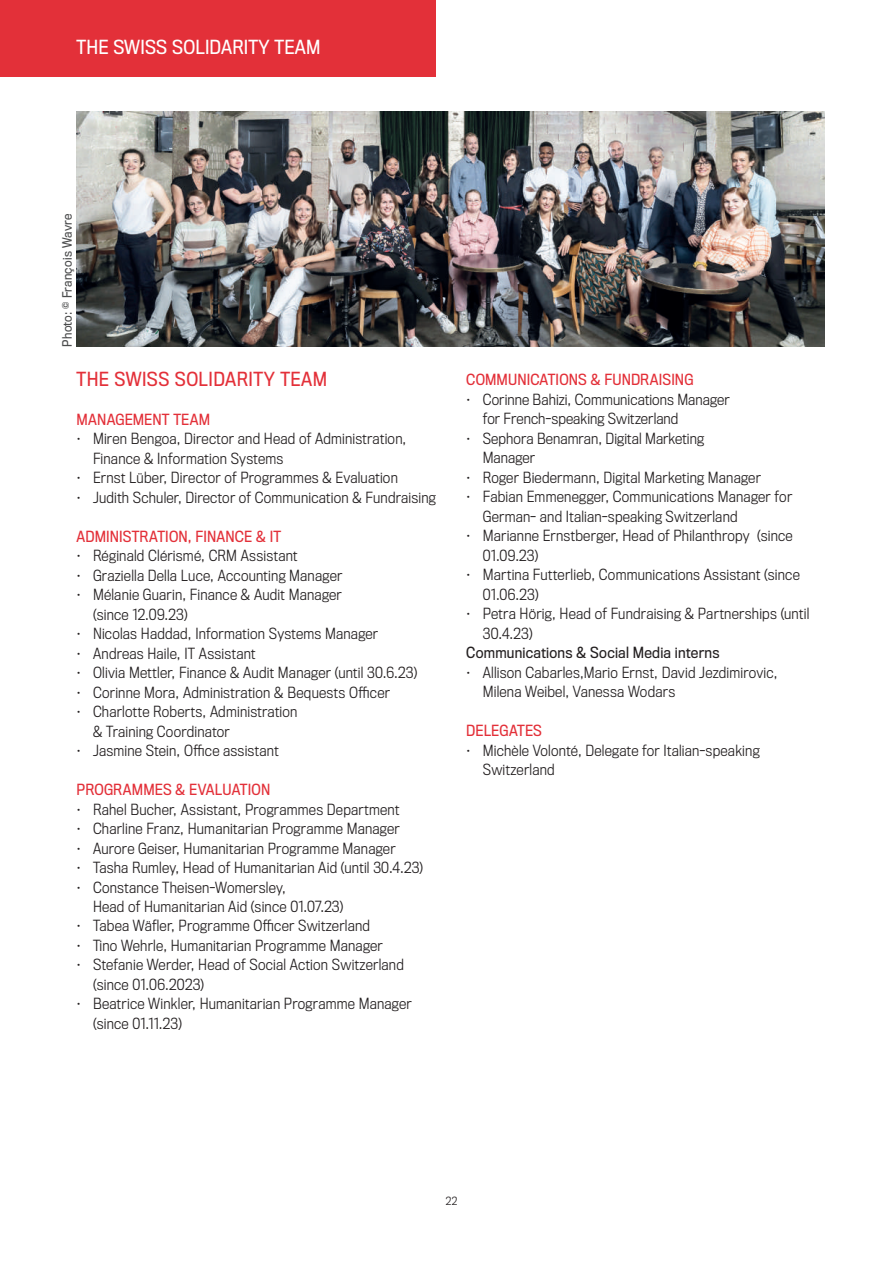
<style>
.page{position:relative;width:893px;height:1263px;background:#fff}
.page>*{position:absolute;margin:0;border:0;box-sizing:border-box;transform-origin:0 0}
.t1{font:18px "Titling Gothic FB Narrow";letter-spacing:.01em;color:#fff}
.t2{font:18px "Titling Gothic FB Narrow";letter-spacing:.025em;color:#e33039}
.t3{font:300 14.25px/19.5px "Titling Gothic FB Narrow";letter-spacing:.015em;color:#231f20}
.t4{font:14.25px "Titling Gothic FB Narrow";letter-spacing:.01em;color:#e33039}
.t5{font:14.25px "Titling Gothic FB Narrow";letter-spacing:.02em;color:#231f20}
.t6{font:12px "Titling Gothic FB Narrow";letter-spacing:.02em;color:#4b4c4d}
.t7{font:300 10.5px "Titling Gothic FB Narrow";color:#231f20}
</style>
<div class="page">
<div style="left:0;top:0;width:436px;height:77px;background:#e33039"></div>
<img style="left:77px;top:112px;width:748px;height:235px">
<p class="t1" style="left:76px;top:37px;width:246px">THE SWISS SOLIDARITY TEAM</p>
<p class="t6" style="left:60px;top:346px;width:134px;rotate:-90deg">Photo: © François Wavre</p>
<p class="t2" style="left:77px;top:368px;width:252px">THE SWISS SOLIDARITY TEAM</p>
<p class="t4" style="left:77px;top:411px;width:135px">MANAGEMENT TEAM</p>
<p class="t3" style="left:93px;top:429px;width:315px;text-indent:-17px">• Miren Bengoa, Director and Head of Administration,<br>Finance &amp; Information Systems</p>
<p class="t3" style="left:77px;top:468px;width:323px">• Ernst Lüber, Director of Programmes &amp; Evaluation</p>
<p class="t3" style="left:77px;top:488px;width:361px">• Judith Schuler, Director of Communication &amp; Fundraising</p>
<p class="t4" style="left:77px;top:528px;width:206px">ADMINISTRATION, FINANCE &amp; IT</p>
<p class="t3" style="left:77px;top:546px;width:223px">• Réginald Clérismé, CRM Assistant</p>
<p class="t3" style="left:77px;top:566px;width:267px">• Graziella Della Luce, Accounting Manager</p>
<p class="t3" style="left:93px;top:585px;width:250px;text-indent:-17px">• Mélanie Guarin, Finance &amp; Audit Manager (since 12.09.23)</p>
<p class="t3" style="left:77px;top:624px;width:303px">• Nicolas Haddad, Information Systems Manager</p>
<p class="t3" style="left:77px;top:644px;width:181px">• Andreas Haile, IT Assistant</p>
<p class="t3" style="left:77px;top:663px;width:342px">• Olivia Mettler, Finance &amp; Audit Manager (until 30.6.23)</p>
<p class="t3" style="left:77px;top:683px;width:315px">• Corinne Mora, Administration &amp; Bequests Officer</p>
<p class="t3" style="left:93px;top:702px;width:206px;text-indent:-17px">• Charlotte Roberts, Administration &amp; Training Coordinator</p>
<p class="t3" style="left:77px;top:741px;width:204px">• Jasmine Stein, Office assistant</p>
<p class="t4" style="left:77px;top:781px;width:195px">PROGRAMMES &amp; EVALUATION</p>
<p class="t3" style="left:77px;top:800px;width:324px">• Rahel Bucher, Assistant, Programmes Department</p>
<p class="t3" style="left:77px;top:819px;width:325px">• Charline Franz, Humanitarian Programme Manager</p>
<p class="t3" style="left:77px;top:839px;width:321px">• Aurore Geiser, Humanitarian Programme Manager</p>
<p class="t3" style="left:77px;top:858px;width:348px">• Tasha Rumley, Head of Humanitarian Aid (until 30.4.23)</p>
<p class="t3" style="left:93px;top:878px;width:252px;text-indent:-17px">• Constance Theisen-Womersley,<br>Head of Humanitarian Aid (since 01.07.23)</p>
<p class="t3" style="left:77px;top:916px;width:295px">• Tabea Wäfler, Programme Officer Switzerland</p>
<p class="t3" style="left:77px;top:936px;width:308px">• Tino Wehrle, Humanitarian Programme Manager</p>
<p class="t3" style="left:93px;top:955px;width:312px;text-indent:-17px">• Stefanie Werder, Head of Social Action Switzerland (since 01.06.2023)</p>
<p class="t3" style="left:93px;top:994px;width:320px;text-indent:-17px">• Beatrice Winkler, Humanitarian Programme Manager (since 01.11.23)</p>
<p class="t4" style="left:466px;top:372px;width:229px">COMMUNICATIONS &amp; FUNDRAISING</p>
<p class="t3" style="left:483px;top:390px;width:248px;text-indent:-17px">• Corinne Bahizi, Communications Manager for French-speaking Switzerland</p>
<p class="t3" style="left:483px;top:429px;width:223px;text-indent:-17px">• Sephora Benamran, Digital Marketing<br>Manager</p>
<p class="t3" style="left:466px;top:468px;width:296px">• Roger Biedermann, Digital Marketing Manager</p>
<p class="t3" style="left:483px;top:487px;width:311px;text-indent:-17px">• Fabian Emmenegger, Communications Manager for<br>German- and Italian-speaking Switzerland</p>
<p class="t3" style="left:483px;top:526px;width:311px;text-indent:-17px">• Marianne Ernstberger, Head of Philanthropy (since<br>01.09.23)</p>
<p class="t3" style="left:483px;top:565px;width:319px;text-indent:-17px">• Martina Futterlieb, Communications Assistant (since<br>01.06.23)</p>
<p class="t3" style="left:483px;top:604px;width:328px;text-indent:-17px">• Petra Hörig, Head of Fundraising &amp; Partnerships (until<br>30.4.23)</p>
<p class="t5" style="left:466px;top:645px;width:255px">Communications &amp; Social Media interns</p>
<p class="t3" style="left:483px;top:663px;width:296px;text-indent:-17px">• Allison Cabarles,Mario Ernst, David Jezdimirovic,<br>Milena Weibel, Vanessa Wodars</p>
<p class="t4" style="left:466px;top:723px;width:77px">DELEGATES</p>
<p class="t3" style="left:483px;top:741px;width:278px;text-indent:-17px">• Michèle Volonté, Delegate for Italian-speaking<br>Switzerland</p>
<p class="t7" style="left:446px;top:1194px;width:13px">22</p>
</div>
